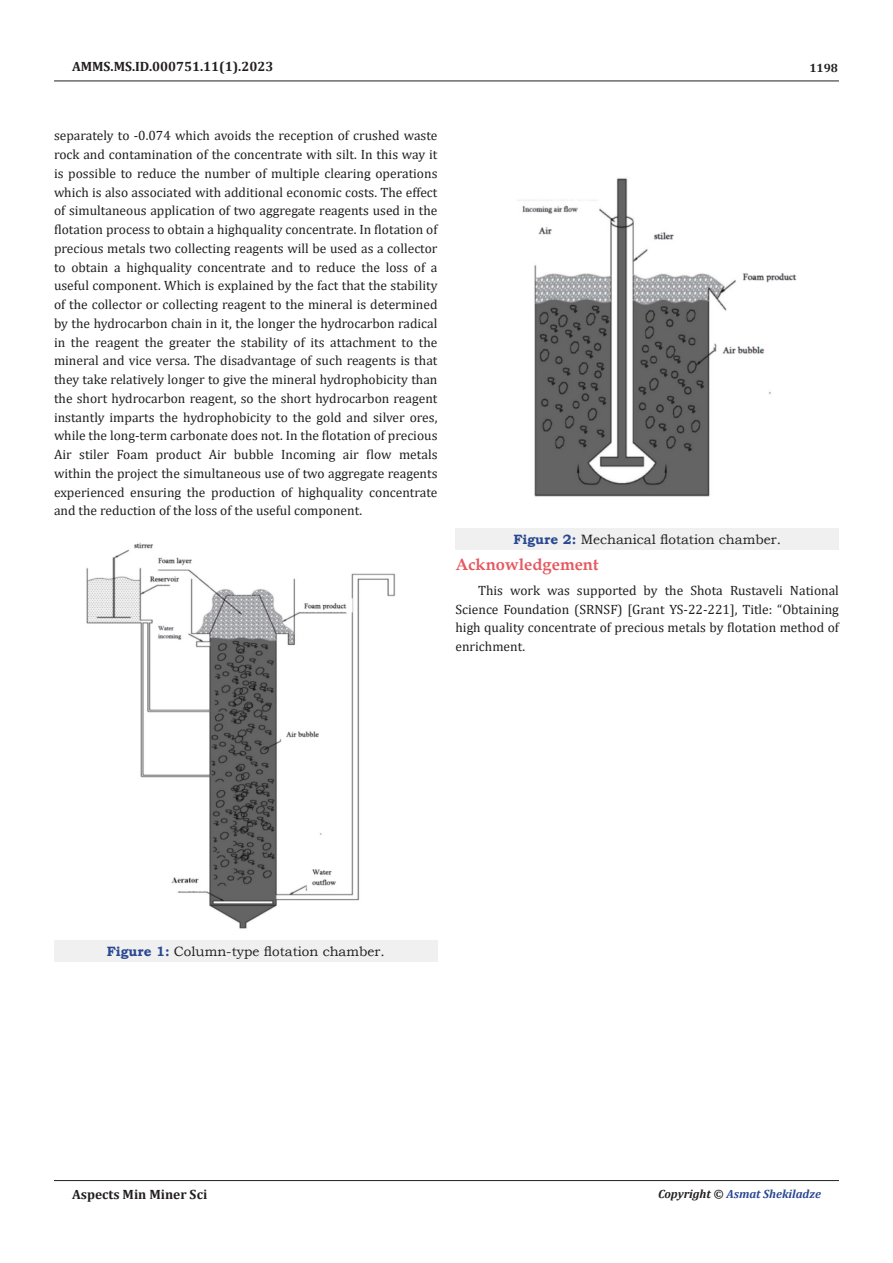
<style>
.page{position:relative;width:893px;height:1263px;background:#fff}
.page>*{position:absolute;margin:0;border:0;box-sizing:border-box;transform-origin:0 0}
.t1{font:700 16.5px "Book Antiqua";color:#e65960}
.t2{font:13.5px/18.8px "Cambria";color:#231f20;text-align:justify}
.t3{font:13.5px "Bookman Old Style";color:#231f20}
.t4{font:700 13.5px "Cambria";color:#231f20}
.t5{font:italic 700 12px "Cambria";color:#2a4791}
.t6{font:700 12px "Cambria";color:#231f20}
.s1{font-weight:700;color:#2a4791}
.s2{color:#231f20}
</style>
<div class="page">
<hr style="left:54px;top:81px;width:785px;height:1px;background:#231f20">
<hr style="left:54px;top:1180px;width:785px;height:1px;background:#231f20">
<div style="left:54px;top:940px;width:383px;height:22px;background:#f0f0f0"></div>
<img style="left:86px;top:542px;width:310px;height:387px">
<div style="left:455px;top:528px;width:384px;height:22px;background:#f0f0f0"></div>
<img style="left:518px;top:178px;width:279px;height:319px">
<p class="t4" style="left:72px;top:56px;width:203px">AMMS.MS.ID.000751.11(1).2023</p>
<p class="t6" style="left:809px;top:60px;width:30px">1198</p>
<p class="t2" style="left:54px;top:126px;width:385px">separately to -0.074 which avoids the reception of crushed waste rock and contamination of the concentrate with silt. In this way it is possible to reduce the number of multiple clearing operations which is also associated with additional economic costs. The effect of simultaneous application of two aggregate reagents used in the flotation process to obtain a highquality concentrate. In flotation of precious metals two collecting reagents will be used as a collector to obtain a highquality concentrate and to reduce the loss of a useful component. Which is explained by the fact that the stability of the collector or collecting reagent to the mineral is determined by the hydrocarbon chain in it, the longer the hydrocarbon radical in the reagent the greater the stability of its attachment to the mineral and vice versa. The disadvantage of such reagents is that they take relatively longer to give the mineral hydrophobicity than the short hydrocarbon reagent, so the short hydrocarbon reagent instantly imparts the hydrophobicity to the gold and silver ores, while the long-term carbonate does not. In the flotation of precious Air stiler Foam product Air bubble Incoming air flow metals within the project the simultaneous use of two aggregate reagents experienced ensuring the production of highquality concentrate and the reduction of the loss of the useful component.</p>
<p class="t3" style="left:513px;top:530px;width:269px"><span class="s1">Figure 2:</span> Mechanical flotation chamber.</p>
<p class="t1" style="left:455px;top:553px;width:144px">Acknowledgement</p>
<p class="t2" style="left:455px;top:581px;width:385px;text-indent:22px">This work was supported by the Shota Rustaveli National Science Foundation (SRNSF) [Grant YS-22-221], Title: “Obtaining high quality concentrate of precious metals by flotation method of enrichment.</p>
<p class="t3" style="left:107px;top:943px;width:280px"><span class="s1">Figure 1:</span> Column-type flotation chamber.</p>
<p class="t4" style="left:72px;top:1185px;width:137px">Aspects Min Miner Sci</p>
<p class="t5" style="left:658px;top:1185px;width:164px"><span class="s2">Copyright ©</span> Asmat Shekiladze</p>
</div>
